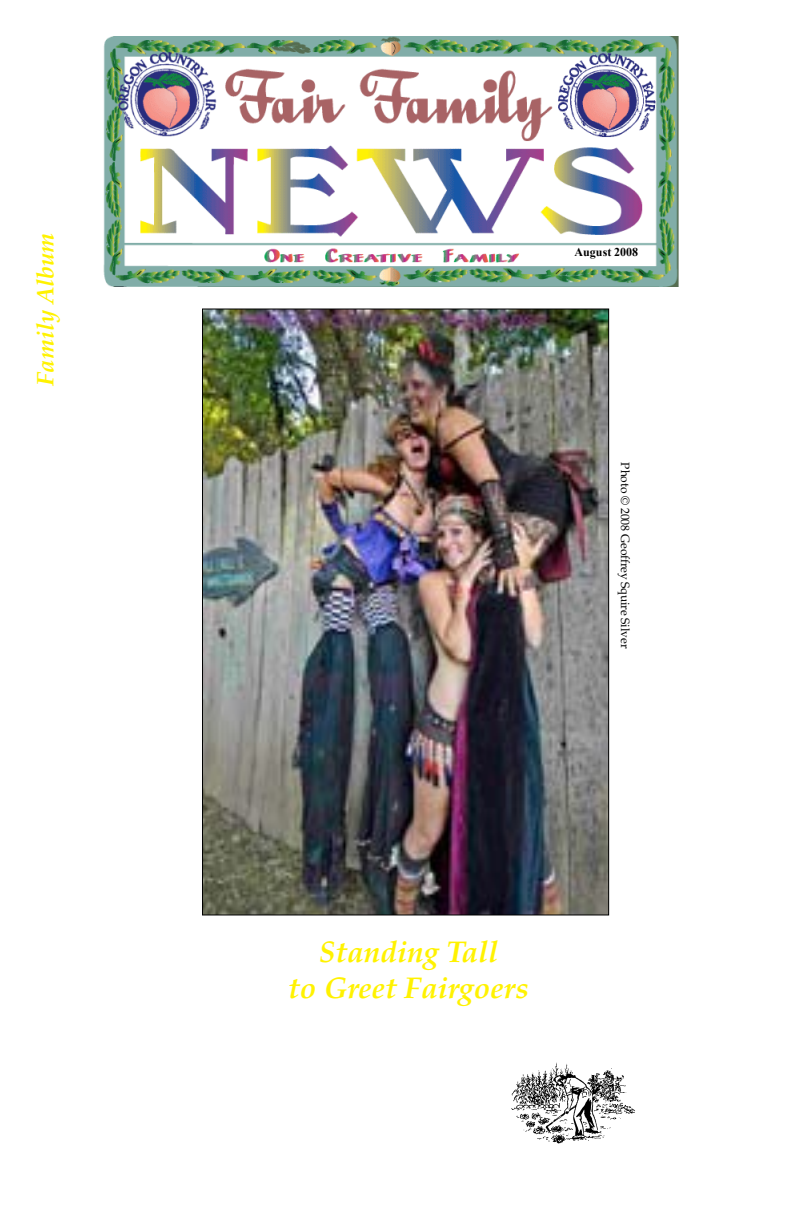
<style>
.page{position:relative;width:792px;height:1224px;background:#fff}
.page>*{position:absolute;margin:0;border:0;box-sizing:border-box;transform-origin:0 0}
.t1{font:italic 700 30px/36px "Palatino LT Std";color:#fff200;text-align:center}
.t2{font:italic 700 24px "Palatino LT Std";color:#fff200}
.t3{font:12px "Palatino LT Std";letter-spacing:-.01em;color:#000}
.t4{font:700 12px "Times New Roman";color:#000}
</style>
<div class="page">
<img style="left:511px;top:1062px;width:124px;height:82px">
<img style="left:204px;top:311px;width:403px;height:602px">
<img style="left:103px;top:36px;width:576px;height:250px">
<h2 class="t2" style="left:31px;top:386px;width:155px;rotate:-90deg">Family Album</h2>
<p class="t4" style="left:575px;top:244px;width:65px">August 2008</p>
<p class="t3" style="left:632px;top:462px;width:187px;rotate:90deg">Photo © 2008 Geoffrey Squire Silver</p>
<h1 class="t1" style="left:288px;top:934px;width:242px">Standing Tall<br>to Greet Fairgoers</h1>
</div>
